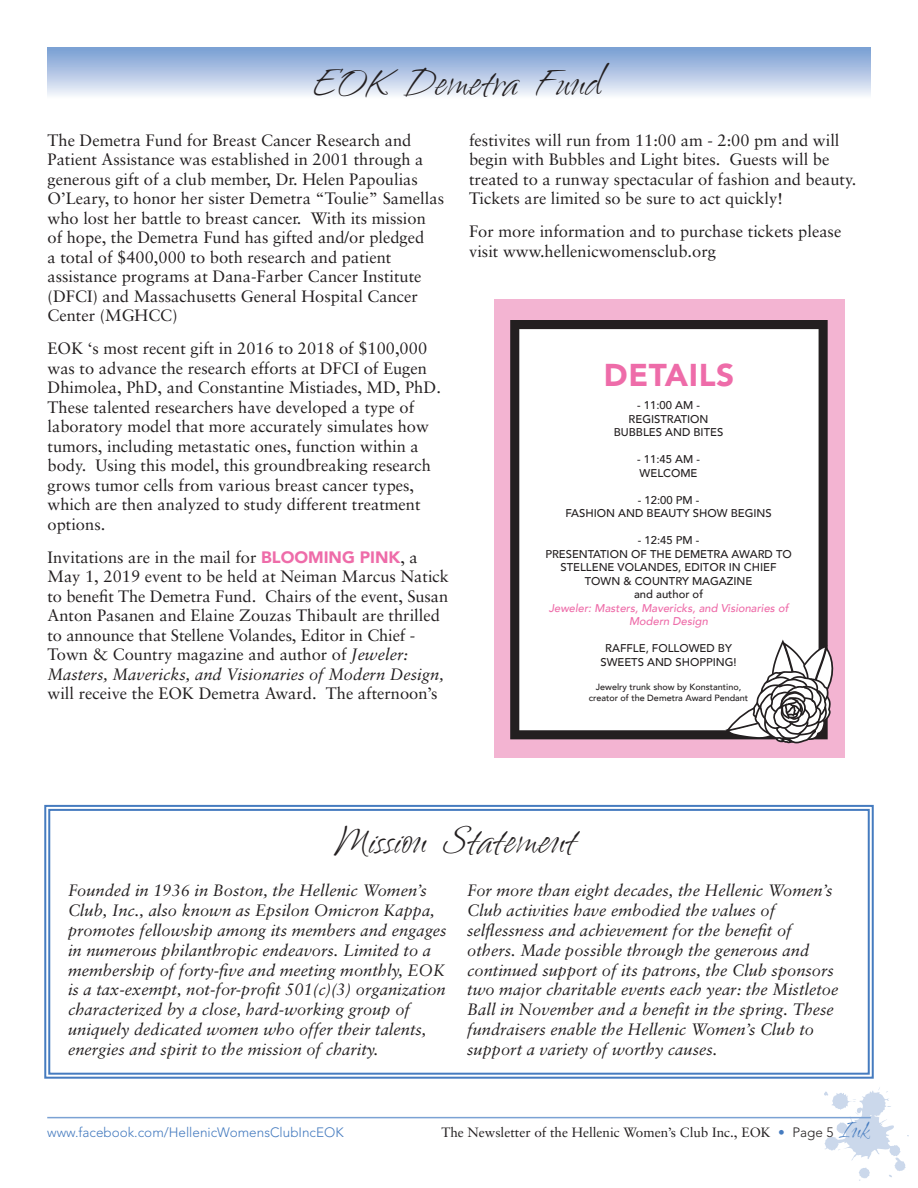
<style>
.page{position:relative;width:918px;height:1188px;background:#fff}
.page>*{position:absolute;margin:0;border:0;box-sizing:border-box;transform-origin:0 0}
.t1{font:48px "Ambiance BT";color:#231f20}
.t2{font:900 31.5px "Avenir";letter-spacing:.02em;color:#ee6ca9}
.t3{font:30px "Ambiance BT";color:#457bbf}
.t4{font:16.5px/19.5px "Sabon";color:#231f20}
.t5{font:italic 16.5px/19.8px "Sabon";color:#231f20}
.t6{font:13.5px "Sabon";color:#231f20}
.t7{font:300 13.5px "Avenir";color:#457bbf}
.t8{font:500 11.25px/13.5px "Avenir";color:#231f20;text-align:center}
.t9{font:italic 500 11.25px/13.5px "Avenir";color:#ee6ca9;text-align:center}
.t10{font:500 9px/10.8px "Avenir";color:#231f20;text-align:center}
.s1{font-family:"Avenir";font-weight:900;color:#ee6ca9}
.s2{font-style:italic}
.s3{color:#457bbf}
.s4{font-family:"Avenir";font-weight:300}
</style>
<div class="page">
<svg style="left:824px;top:1087px;width:85px;height:94px"></svg>
<hr style="left:47px;top:1117px;width:824px;height:1px;background:#7ba2d4">
<svg style="left:44px;top:804px;width:830px;height:275px"></svg>
<div style="left:48px;top:809px;width:822px;height:266px;border:2px solid #457bbf"></div>
<div style="left:47px;top:47px;width:824px;height:51px;background:linear-gradient(to bottom,#749ad1,#f6f6fb)"></div>
<div style="left:494px;top:299px;width:351px;height:459px;background:#f3b4d2"></div>
<svg style="left:510px;top:320px;width:318px;height:419px;background:#ebeaeb"></svg>
<svg style="left:725px;top:639px;width:109px;height:104px;background:#c9c4c6"></svg>
<h1 class="t1" style="left:314px;top:55px;width:291px">EOK Demetra Fund</h1>
<p class="t4" style="left:48px;top:130px;width:398px">The Demetra Fund for Breast Cancer Research and Patient Assistance was established in 2001 through a generous gift of a club member, Dr. Helen Papoulias O’Leary, to honor her sister Demetra “Toulie” Samellas who lost her battle to breast cancer. With its mission of hope, the Demetra Fund has gifted and/or pledged<br>a total of $400,000 to both research and patient assistance programs at Dana-Farber Cancer Institute (DFCI) and Massachusetts General Hospital Cancer Center (MGHCC)</p>
<p class="t4" style="left:48px;top:339px;width:395px">EOK ‘s most recent gift in 2016 to 2018 of $100,000 was to advance the research efforts at DFCI of Eugen Dhimolea, PhD, and Constantine Mistiades, MD, PhD.<br>These talented researchers have developed a type of laboratory model that more accurately simulates how tumors, including metastatic ones, function within a body. Using this model, this groundbreaking research grows tumor cells from various breast cancer types, which are then analyzed to study different treatment options.</p>
<p class="t4" style="left:48px;top:547px;width:403px">Invitations are in the mail for <span class="s1">BLOOMING PINK</span>, a May 1, 2019 event to be held at Neiman Marcus Natick to benefit The Demetra Fund. Chairs of the event, Susan Anton Pasanen and Elaine Zouzas Thibault are thrilled to announce that Stellene Volandes, Editor in Chief - Town &amp; Country magazine and author of <span class="s2">Jeweler:<br>Masters, Mavericks, and Visionaries of Modern Design,</span></p>
<p class="t4" style="left:48px;top:684px;width:391px">will receive the EOK Demetra Award. The afternoon’s</p>
<p class="t4" style="left:469px;top:130px;width:389px">festivites will run from 11:00 am - 2:00 pm and will begin with Bubbles and Light bites. Guests will be treated to a runway spectacular of fashion and beauty.<br>Tickets are limited so be sure to act quickly!</p>
<p class="t4" style="left:469px;top:222px;width:374px">For more information and to purchase tickets please visit www.hellenicwomensclub.org</p>
<h2 class="t2" style="left:604px;top:348px;width:132px">DETAILS</h2>
<p class="t8" style="left:614px;top:398px;width:111px">- 11:00 AM -<br>REGISTRATION<br>BUBBLES AND BITES</p>
<p class="t8" style="left:637px;top:452px;width:64px;text-align:left">- 11:45 AM -<br>WELCOME</p>
<p class="t8" style="left:565px;top:493px;width:208px">- 12:00 PM -<br>FASHION AND BEAUTY SHOW BEGINS</p>
<p class="t8" style="left:545px;top:533px;width:248px">- 12:45 PM -<br>PRESENTATION OF THE DEMETRA AWARD TO<br>STELLENE VOLANDES, EDITOR IN CHIEF<br>TOWN &amp; COUNTRY MAGAZINE<br>and author of</p>
<p class="t9" style="left:549px;top:601px;width:241px">Jeweler: Masters, Mavericks, and Visionaries of<br>Modern Design</p>
<p class="t8" style="left:600px;top:641px;width:138px">RAFFLE, FOLLOWED BY<br>SWEETS AND SHOPPING!</p>
<p class="t10" style="left:589px;top:681px;width:161px">Jewelry trunk show by Konstantino, creator of the Demetra Award Pendant</p>
<h1 class="t1" style="left:337px;top:814px;width:242px">Mission Statement</h1>
<p class="t5" style="left:68px;top:881px;width:380px">Founded in 1936 in Boston, the Hellenic Women’s Club, Inc., also known as Epsilon Omicron Kappa, promotes fellowship among its members and engages in numerous philanthropic endeavors. Limited to a membership of forty-five and meeting monthly, EOK is a tax-exempt, not-for-profit 501(c)(3) organization characterized by a close, hard-working group of uniquely dedicated women who offer their talents, energies and spirit to the mission of charity.</p>
<p class="t5" style="left:467px;top:881px;width:373px">For more than eight decades, the Hellenic Women’s Club activities have embodied the values of selflessness and achievement for the benefit of others. Made possible through the generous and continued support of its patrons, the Club sponsors two major charitable events each year: the Mistletoe Ball in November and a benefit in the spring. These fundraisers enable the Hellenic Women’s Club to support a variety of worthy causes.</p>
<p class="t7" style="left:47px;top:1125px;width:298px">www.facebook.com/HellenicWomensClubIncEOK</p>
<p class="t6" style="left:441px;top:1125px;width:394px">The Newsletter of the Hellenic Women’s Club Inc., EOK <span class="s3">•</span> <span class="s4">Page 5</span></p>
<h3 class="t3" style="left:843px;top:1113px;width:29px">Ink</h3>
</div>
